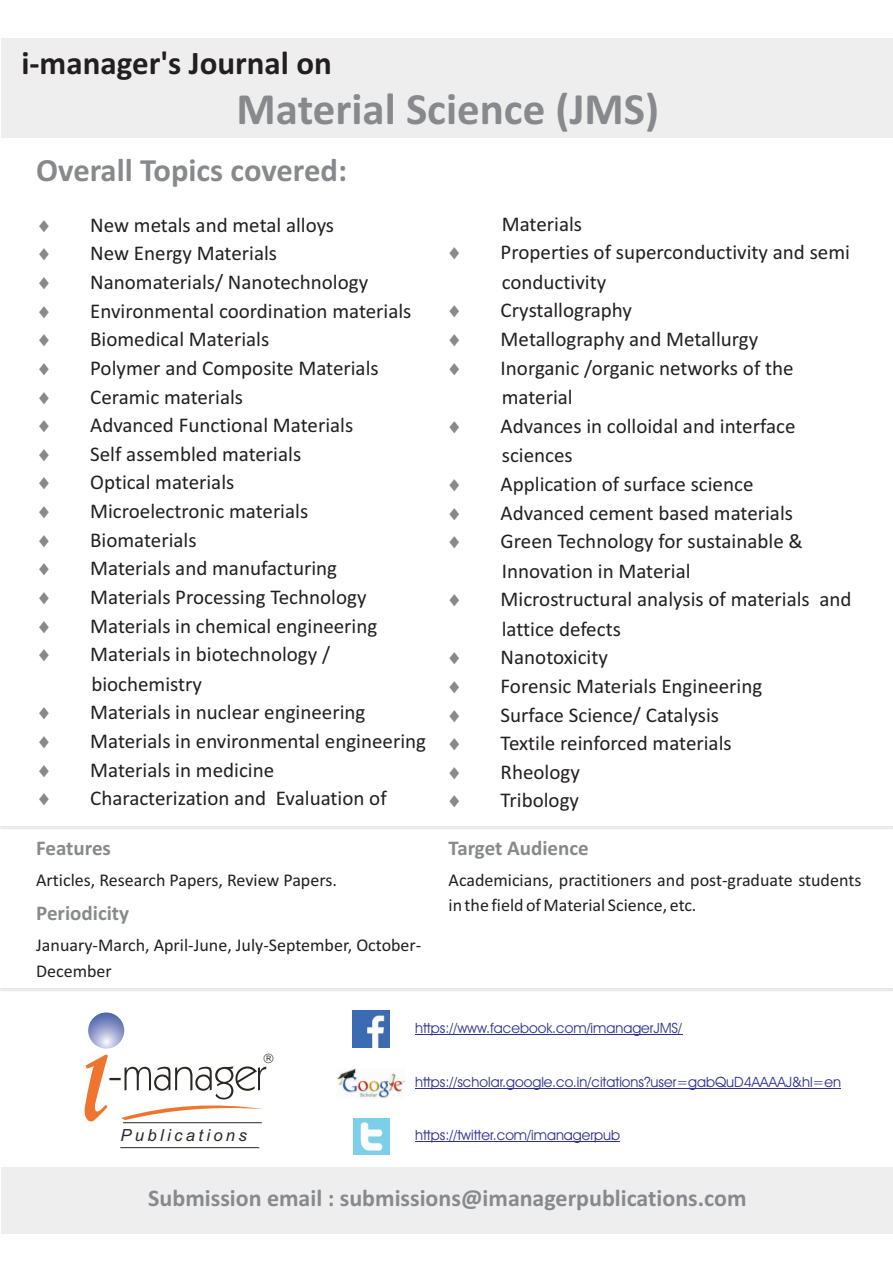
<style>
.page{position:relative;width:893px;height:1263px;background:#fff}
.page>*{position:absolute;margin:0;border:0;box-sizing:border-box;transform-origin:0 0}
.t1{font:700 45px "Calibri";color:#87898c}
.t2{font:700 33px "Calibri";color:#231f20}
.t3{font:700 32.55px "Calibri";color:#87898c}
.t4{font:700 24px "Calibri";color:#87898c}
.t5{font:21px/28.7px "Calibri";color:#231f20}
.t6{font:700 21px "Calibri";color:#87898c}
.t7{font:21px/28.7px "Symbol";color:#87898c;text-align:justify}
.t8{font:18px/25.2px "Calibri";color:#231f20}
.t9{font:italic 16.65px "Arial";letter-spacing:.2em;color:#2a2723}
.t10{font:14.25px "Avant Garde IT Cby BT";color:#2e3092}
.t11{font:14.25px "Avant Garde IT Cby BT";color:#2d3291}
</style>
<div class="page">
<div style="left:1px;top:38px;width:891px;height:99px;background:#eeeeef"></div>
<div style="left:1px;top:1167px;width:891px;height:67px;background:#eeeeef"></div>
<hr style="left:1px;top:826px;width:892px;height:3px;background:#e8e9eb">
<hr style="left:1px;top:988px;width:892px;height:3px;background:#e8e9eb">
<hr style="left:120px;top:1147px;width:139px;height:1px;background:#2a2723">
<svg style="left:88px;top:1012px;width:36px;height:36px"></svg>
<img style="left:353px;top:1118px;width:36px;height:37px">
<hr style="left:415px;top:1141px;width:205px;height:1px;background:#2e3092">
<img style="left:337px;top:1069px;width:68px;height:29px">
<img style="left:353px;top:1010px;width:37px;height:37px">
<hr style="left:415px;top:1034px;width:267px;height:1px;background:#2d3291">
<hr style="left:415px;top:1088px;width:426px;height:1px;background:#2e3092">
<svg style="left:84px;top:1054px;width:183px;height:70px"></svg>
<h2 class="t2" style="left:21px;top:50px;width:312px">i-manager's Journal on</h2>
<h1 class="t1" style="left:237px;top:90px;width:424px">Material Science (JMS)</h1>
<h3 class="t3" style="left:36px;top:156px;width:312px">Overall Topics covered:</h3>
<p class="t5" style="left:501px;top:211px;width:352px">Materials<br>Properties of superconductivity and semi conductivity<br>Crystallography<br>Metallography and Metallurgy<br>Inorganic /organic networks of the material<br>Advances in colloidal and interface sciences<br>Application of surface science<br>Advanced cement based materials<br>Green Technology for sustainable &amp;<br>Innovation in Material<br>Microstructural analysis of materials and lattice defects<br>Nanotoxicity<br>Forensic Materials Engineering<br>Surface Science/ Catalysis<br>Textile reinforced materials<br>Rheology<br>Tribology</p>
<p class="t5" style="left:90px;top:212px;width:337px">New metals and metal alloys<br>New Energy Materials<br>Nanomaterials/ Nanotechnology<br>Environmental coordination materials<br>Biomedical Materials<br>Polymer and Composite Materials<br>Ceramic materials<br>Advanced Functional Materials<br>Self assembled materials<br>Optical materials<br>Microelectronic materials<br>Biomaterials<br>Materials and manufacturing<br>Materials Processing Technology<br>Materials in chemical engineering<br>Materials in biotechnology / biochemistry<br>Materials in nuclear engineering<br>Materials in environmental engineering<br>Materials in medicine<br>Characterization and Evaluation of</p>
<p class="t7" style="left:36px;top:212px;width:96px">◻ ◻ ◻ ◻ ◻ ◻ ◻ ◻ ◻ ◻ ◻ ◻ ◻ ◻ ◻ ◻</p>
<p class="t7" style="left:447px;top:298px;width:96px">◻ ◻ ◻</p>
<p class="t7" style="left:447px;top:471px;width:96px">◻ ◻ ◻</p>
<p class="t7" style="left:447px;top:645px;width:96px">◻ ◻ ◻ ◻ ◻ ◻</p>
<p class="t7" style="left:36px;top:700px;width:96px">◻ ◻ ◻ ◻</p>
<p class="t6" style="left:36px;top:839px;width:76px">Features</p>
<p class="t8" style="left:36px;top:869px;width:302px">Articles, Research Papers, Review Papers.</p>
<p class="t6" style="left:36px;top:904px;width:95px">Periodicity</p>
<p class="t8" style="left:36px;top:934px;width:387px">January-March, April-June, July-September, October-<br>December</p>
<p class="t6" style="left:449px;top:839px;width:142px">Target Audience</p>
<p class="t8" style="left:449px;top:869px;width:414px">Academicians, practitioners and post-graduate students in the field of Material Science, etc.</p>
<p class="t11" style="left:415px;top:1022px;width:269px">https://www.facebook.com/imanagerJMS/</p>
<p class="t10" style="left:415px;top:1076px;width:427px">https://scholar.google.co.in/citations?user=gabQuD4AAAAJ&amp;hl=en</p>
<p class="t9" style="left:121px;top:1129px;width:128px">Publications</p>
<p class="t10" style="left:415px;top:1129px;width:206px">https://twitter.com/imanagerpub</p>
<p class="t4" style="left:148px;top:1188px;width:600px">Submission email : submissions@imanagerpublications.com</p>
</div>
